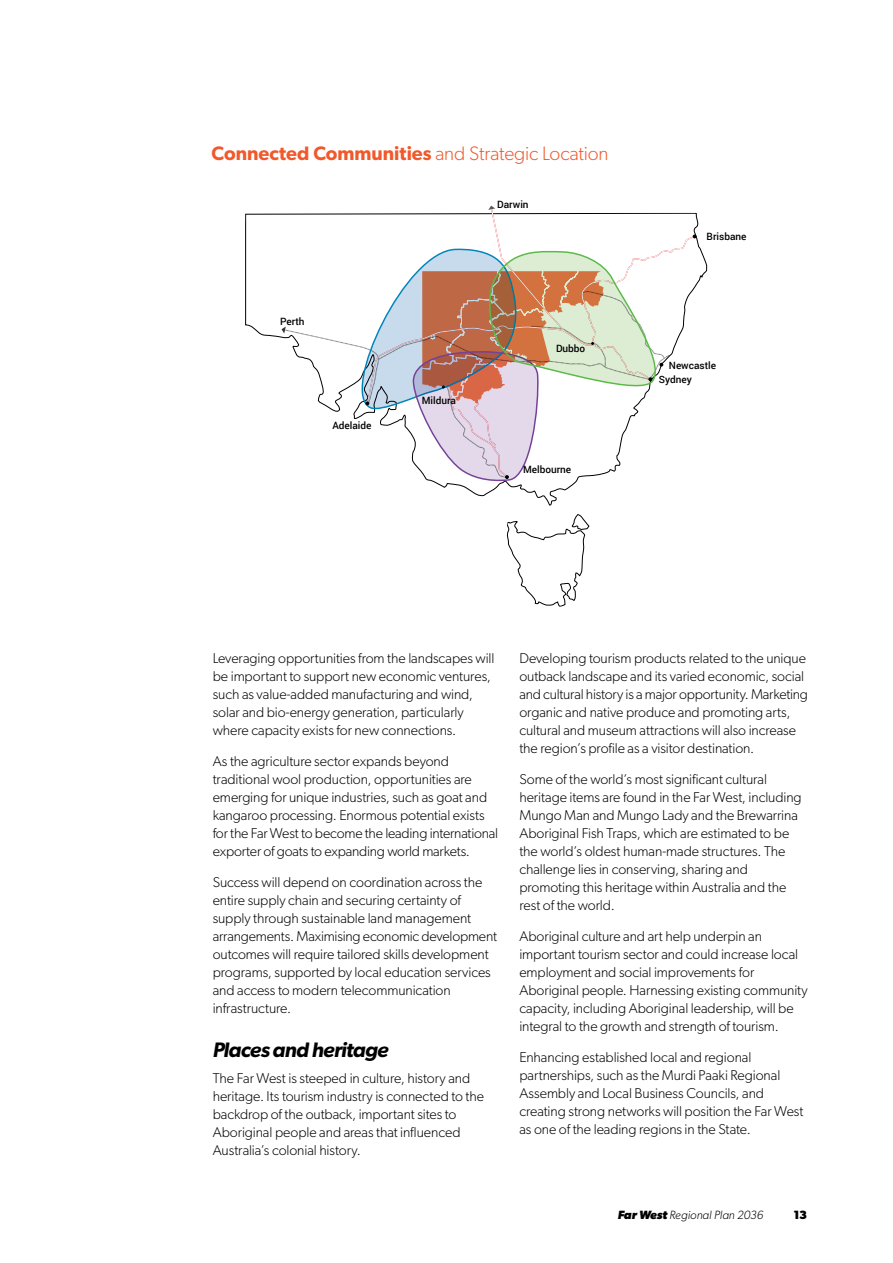
<style>
.page{position:relative;width:893px;height:1263px;background:#fff}
.page>*{position:absolute;margin:0;border:0;box-sizing:border-box;transform-origin:0 0}
.t1{font:italic 600 21px "Gibson";letter-spacing:-.03em;color:#000}
.t2{font:600 19.5px "Gibson";color:#f1582a}
.t3{font:300 14.25px/18px "Gibson";letter-spacing:-.005em;color:#000}
.t4{font:italic 300 12px "Gibson";color:#000}
.t5{font:700 12px "Gibson";color:#000}
.t6{font:500 10.05px "Roboto";color:#000}
.s1{font-weight:300}
.s2{font-weight:700}
</style>
<div class="page">
<svg style="left:245px;top:213px;width:463px;height:293px"></svg>
<svg style="left:506px;top:514px;width:84px;height:93px"></svg>
<svg style="left:281px;top:206px;width:416px;height:276px"></svg>
<h2 class="t2" style="left:212px;top:142px;width:398px">Connected Communities <span class="s1">and Strategic Location</span></h2>
<p class="t6" style="left:280px;top:314px;width:26px">Perth</p>
<p class="t6" style="left:332px;top:418px;width:41px">Adelaide</p>
<p class="t6" style="left:497px;top:198px;width:33px">Darwin</p>
<p class="t6" style="left:422px;top:394px;width:36px">Mildura</p>
<p class="t6" style="left:556px;top:341px;width:31px">Dubbo</p>
<p class="t6" style="left:523px;top:462px;width:50px">Melbourne</p>
<p class="t6" style="left:707px;top:229px;width:42px">Brisbane</p>
<p class="t6" style="left:669px;top:358px;width:49px">Newcastle</p>
<p class="t6" style="left:659px;top:372px;width:35px">Sydney</p>
<p class="t3" style="left:213px;top:649px;width:283px">Leveraging opportunities from the landscapes will be important to support new economic ventures, such as value-added manufacturing and wind, solar and bio-energy generation, particularly where capacity exists for new connections.</p>
<p class="t3" style="left:213px;top:752px;width:287px">As the agriculture sector expands beyond traditional wool production, opportunities are emerging for unique industries, such as goat and kangaroo processing. Enormous potential exists for the Far West to become the leading international exporter of goats to expanding world markets.</p>
<p class="t3" style="left:213px;top:873px;width:286px">Success will depend on coordination across the entire supply chain and securing certainty of supply through sustainable land management arrangements. Maximising economic development outcomes will require tailored skills development programs, supported by local education services and access to modern telecommunication infrastructure.</p>
<h1 class="t1" style="left:213px;top:1037px;width:177px">Places and heritage</h1>
<p class="t3" style="left:213px;top:1069px;width:273px">The Far West is steeped in culture, history and heritage. Its tourism industry is connected to the backdrop of the outback, important sites to Aboriginal people and areas that influenced Australia’s colonial history.</p>
<p class="t3" style="left:519px;top:649px;width:290px">Developing tourism products related to the unique outback landscape and its varied economic, social and cultural history is a major opportunity. Marketing organic and native produce and promoting arts, cultural and museum attractions will also increase the region’s profile as a visitor destination.</p>
<p class="t3" style="left:519px;top:770px;width:284px">Some of the world’s most significant cultural heritage items are found in the Far West, including Mungo Man and Mungo Lady and the Brewarrina Aboriginal Fish Traps, which are estimated to be the world’s oldest human-made structures. The challenge lies in conserving, sharing and promoting this heritage within Australia and the rest of the world.</p>
<p class="t3" style="left:519px;top:927px;width:290px">Aboriginal culture and art help underpin an important tourism sector and could increase local employment and social improvements for Aboriginal people. Harnessing existing community capacity, including Aboriginal leadership, will be integral to the growth and strength of tourism.</p>
<p class="t3" style="left:519px;top:1047px;width:286px">Enhancing established local and regional partnerships, such as the Murdi Paaki Regional Assembly and Local Business Councils, and creating strong networks will position the Far West as one of the leading regions in the State.</p>
<p class="t4" style="left:618px;top:1208px;width:147px"><span class="s2">Far West</span> Regional Plan 2036</p>
<p class="t5" style="left:793px;top:1208px;width:15px">13</p>
</div>
